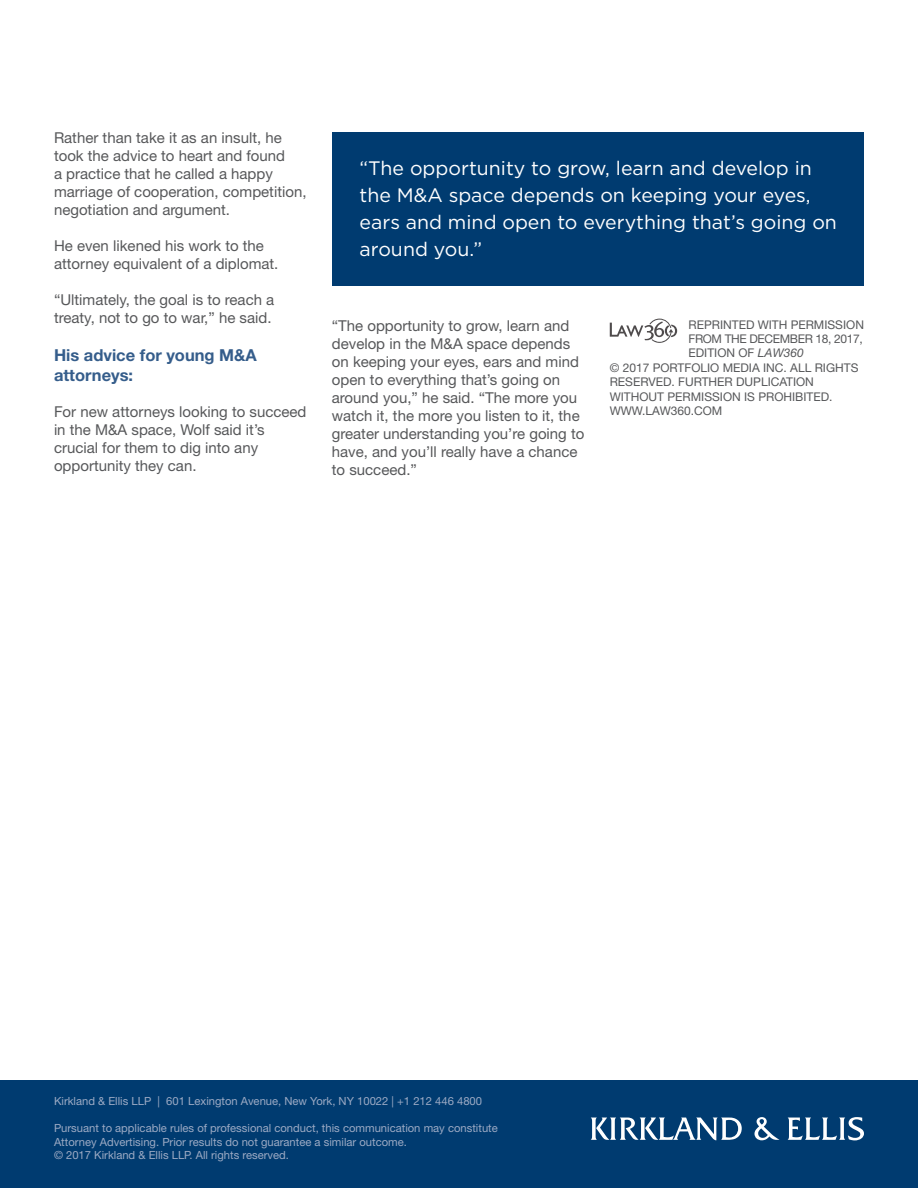
<style>
.page{position:relative;width:918px;height:1188px;background:#fff}
.page>*{position:absolute;margin:0;border:0;box-sizing:border-box;transform-origin:0 0}
.t1{font:19.5px/27px "Gotham";color:#fff}
.t2{font:700 16.5px/19.8px "Helvetica Neue LT Std";color:#355d8b}
.t3{font:15px/18px "Helvetica Neue LT Std";color:#57585a}
.t4{font:12px/14.4px "Helvetica Neue LT Std";color:#57585a;text-align:justify}
.t5{font:11.25px "Helvetica Neue LT Std";color:#9caac4}
.s1{font-style:italic}
</style>
<div class="page">
<div style="left:0;top:1081px;width:918px;height:107px;background:#003b70"></div>
<svg style="left:591px;top:1117px;width:273px;height:23px"></svg>
<div style="left:333px;top:133px;width:531px;height:153px;background:#003b70"></div>
<svg style="left:610px;top:319px;width:67px;height:24px"></svg>
<p class="t3" style="left:54px;top:129px;width:254px">Rather than take it as an insult, he took the advice to heart and found<br>a practice that he called a happy marriage of cooperation, competition, negotiation and argument.</p>
<p class="t3" style="left:54px;top:237px;width:226px">He even likened his work to the attorney equivalent of a diplomat.</p>
<p class="t3" style="left:54px;top:291px;width:222px">“Ultimately, the goal is to reach a treaty, not to go to war,” he said.</p>
<p class="t2" style="left:54px;top:345px;width:204px">His advice for young M&amp;A attorneys:</p>
<p class="t3" style="left:54px;top:402px;width:254px">For new attorneys looking to succeed in the M&amp;A space, Wolf said it’s crucial for them to dig into any opportunity they can.</p>
<p class="t1" style="left:360px;top:154px;width:479px">“The opportunity to grow, learn and develop in the M&amp;A space depends on keeping your eyes, ears and mind open to everything that’s going on around you.”</p>
<p class="t3" style="left:332px;top:316px;width:254px">“The opportunity to grow, learn and develop in the M&amp;A space depends on keeping your eyes, ears and mind open to everything that’s going on around you,” he said. “The more you watch it, the more you listen to it, the greater understanding you’re going to have, and you’ll really have a chance to succeed.”</p>
<p class="t4" style="left:688px;top:317px;width:177px">REPRINTED WITH PERMISSION FROM THE DECEMBER 18, 2017, EDITION OF <span class="s1">LAW360</span></p>
<p class="t4" style="left:610px;top:360px;width:250px">© 2017 PORTFOLIO MEDIA INC. ALL RIGHTS</p>
<p class="t4" style="left:610px;top:374px;width:206px">RESERVED. FURTHER DUPLICATION</p>
<p class="t4" style="left:610px;top:389px;width:224px">WITHOUT PERMISSION IS PROHIBITED.</p>
<p class="t4" style="left:610px;top:403px;width:114px">WWW.LAW360.COM</p>
<p class="t5" style="left:54px;top:1095px;width:430px">Kirkland &amp; Ellis LLP | 601 Lexington Avenue, New York, NY 10022 | +1 212 446 4800</p>
<p class="t5" style="left:54px;top:1122px;width:445px">Pursuant to applicable rules of professional conduct, this communication may constitute</p>
<p class="t5" style="left:54px;top:1135px;width:354px">Attorney Advertising. Prior results do not guarantee a similar outcome.</p>
<p class="t5" style="left:54px;top:1149px;width:236px">© 2017 Kirkland &amp; Ellis LLP. All rights reserved.</p>
</div>
